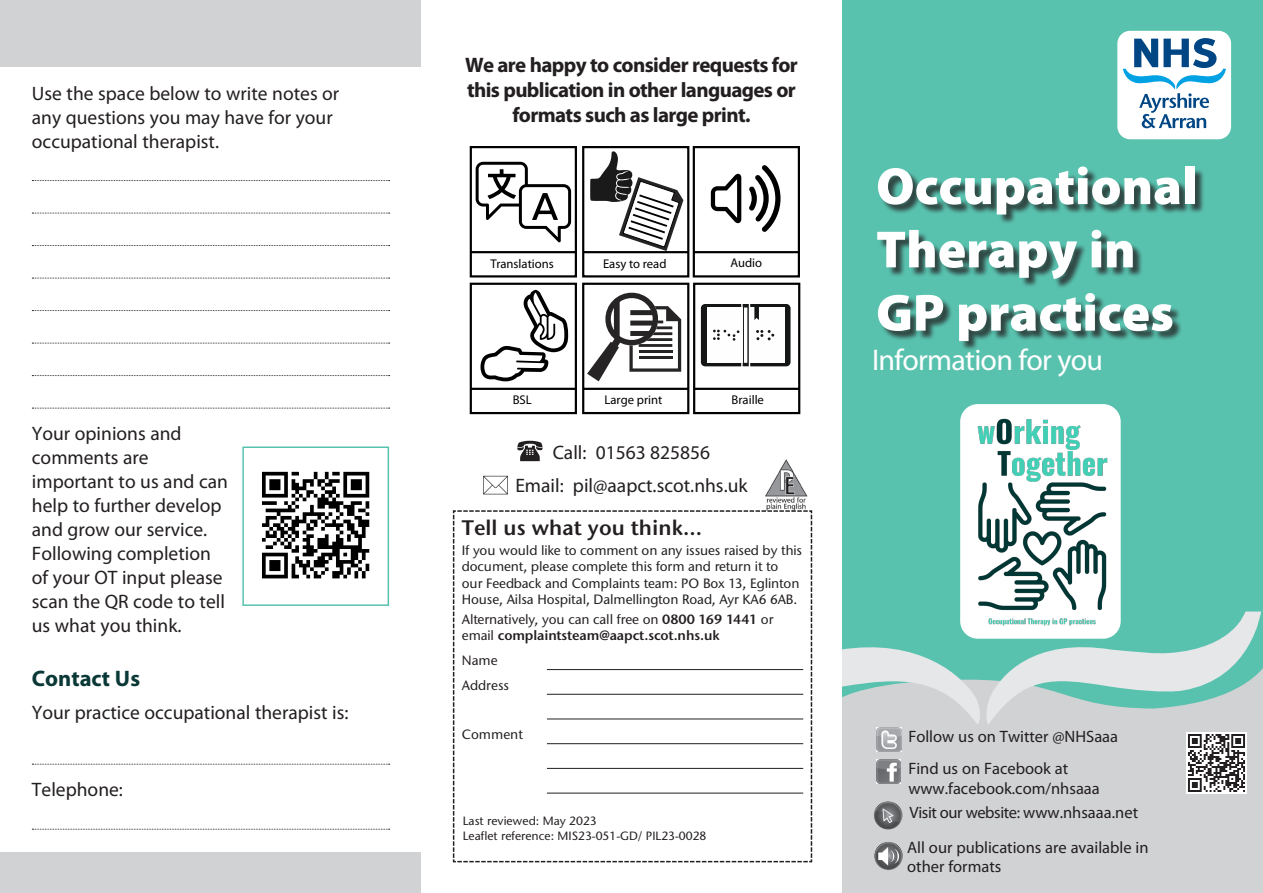
<style>
.page{position:relative;width:1263px;height:893px;background:#fff}
.page>*{position:absolute;margin:0;border:0;box-sizing:border-box;transform-origin:0 0}
.t1{font:900 52.8px/63.3px "Myriad Pro";color:#fff}
.body{font:30px "Myriad Pro";letter-spacing:-.025em;color:#fff}
.subheading{font:700 22.5px "Myriad Pro";color:#093836}
.body-2{font:700 21px/25.2px "Myriad Pro";letter-spacing:-.03em;color:#231f20;text-align:center}
.t2{font:600 21px "Stone Sans ITC Std";color:#231f20}
.body-3{font:19.5px/24px "Myriad Pro";color:#231f20}
.body-4{font:16.5px/19.8px "Myriad Pro";color:#231f20}
.body-5{font:16.5px "Myriad Pro";letter-spacing:-.025em;color:#231f20}
.t3{font:500 13.5px/16.2px "Stone Sans ITC Std";letter-spacing:-.01em;color:#231f20}
.t4{font:600 13.5px/16.2px "Stone Sans ITC Std";letter-spacing:-.01em;color:#231f20}
.t5{font:12.6px "Myriad Pro";color:#000}
.t6{font:500 12px "Stone Sans ITC Std";color:#231f20}
.s1{font-weight:500}
</style>
<div class="page">
<div style="left:842px;top:0;width:421px;height:893px;background:#59c2af"></div>
<div style="left:0;top:853px;width:428px;height:40px;background:#d1d2d4"></div>
<div style="left:0;top:0;width:427px;height:67px;background:#d1d2d4"></div>
<div style="left:842px;top:668px;width:421px;height:225px;background:#d1d2d4"></div>
<div style="left:421px;top:0;width:421px;height:893px;background:#fff"></div>
<img style="left:874px;top:842px;width:29px;height:28px;border-radius:14px">
<img style="left:765px;top:459px;width:42px;height:50px">
<svg style="left:842px;top:611px;width:419px;height:255px"></svg>
<svg style="left:452px;top:509px;width:361px;height:354px"></svg>
<div style="left:470px;top:146px;width:107px;height:131px;border:2px solid #000"></div>
<hr style="left:471px;top:251px;width:105px;height:2px;background:#000">
<div style="left:582px;top:146px;width:107px;height:131px;border:2px solid #000"></div>
<hr style="left:583px;top:251px;width:105px;height:2px;background:#000">
<div style="left:693px;top:146px;width:107px;height:131px;border:2px solid #000"></div>
<hr style="left:693px;top:251px;width:106px;height:2px;background:#000">
<div style="left:470px;top:283px;width:107px;height:131px;border:2px solid #000"></div>
<hr style="left:471px;top:388px;width:105px;height:2px;background:#000">
<div style="left:582px;top:283px;width:107px;height:131px;border:2px solid #000"></div>
<hr style="left:583px;top:388px;width:105px;height:2px;background:#000">
<div style="left:693px;top:283px;width:107px;height:131px;border:2px solid #000"></div>
<hr style="left:694px;top:388px;width:105px;height:2px;background:#000">
<svg style="left:480px;top:290px;width:88px;height:91px"></svg>
<svg style="left:701px;top:304px;width:89px;height:62px"></svg>
<svg style="left:476px;top:162px;width:95px;height:80px"></svg>
<svg style="left:587px;top:292px;width:94px;height:89px"></svg>
<svg style="left:711px;top:174px;width:30px;height:49px"></svg>
<svg style="left:749px;top:165px;width:31px;height:67px"></svg>
<svg style="left:590px;top:151px;width:93px;height:100px"></svg>
<svg style="left:483px;top:476px;width:25px;height:18px"></svg>
<svg style="left:517px;top:441px;width:25px;height:20px"></svg>
<div style="left:879px;top:169px;width:325px;height:182px;background:#231f20;opacity:.75"></div>
<img style="left:960px;top:404px;width:161px;height:235px">
<div style="left:1117px;top:31px;width:114px;height:108px;background:#fff;border-radius:13px"></div>
<svg style="left:1123px;top:38px;width:103px;height:90px"></svg>
<svg style="left:32px;top:180px;width:358px;height:1px"></svg>
<svg style="left:32px;top:213px;width:358px;height:1px"></svg>
<svg style="left:32px;top:245px;width:358px;height:1px"></svg>
<svg style="left:32px;top:278px;width:358px;height:1px"></svg>
<svg style="left:32px;top:310px;width:358px;height:1px"></svg>
<svg style="left:32px;top:343px;width:358px;height:1px"></svg>
<svg style="left:32px;top:375px;width:358px;height:1px"></svg>
<svg style="left:32px;top:408px;width:358px;height:1px"></svg>
<svg style="left:32px;top:764px;width:358px;height:1px"></svg>
<svg style="left:32px;top:829px;width:358px;height:1px"></svg>
<img style="left:262px;top:471px;width:108px;height:108px">
<div style="left:242px;top:446px;width:147px;height:160px;border:2px solid #59c2af"></div>
<p class="body-3" style="left:32px;top:81px;width:309px">Use the space below to write notes or any questions you may have for your occupational therapist.</p>
<p class="body-3" style="left:32px;top:421px;width:198px">Your opinions and comments are important to us and can help to further develop and grow our service.<br>Following completion of your OT input please scan the QR code to tell us what you think.</p>
<p class="subheading" style="left:32px;top:664px;width:110px">Contact Us</p>
<p class="body-3" style="left:32px;top:700px;width:318px">Your practice occupational therapist is:</p>
<p class="body-3" style="left:32px;top:777px;width:93px">Telephone:</p>
<p class="body-2" style="left:465px;top:52px;width:334px">We are happy to consider requests for this publication in other languages or formats such as large print.</p>
<p class="t5" style="left:491px;top:256px;width:65px">Translations</p>
<p class="t5" style="left:603px;top:256px;width:65px">Easy to read</p>
<p class="t5" style="left:730px;top:255px;width:33px">Audio</p>
<p class="t5" style="left:513px;top:392px;width:21px">BSL</p>
<p class="t5" style="left:604px;top:392px;width:59px">Large print</p>
<p class="t5" style="left:732px;top:392px;width:34px">Braille</p>
<p class="body-3" style="left:553px;top:440px;width:159px">Call: 01563 825856</p>
<p class="body-3" style="left:515px;top:473px;width:234px">Email: pil@aapct.scot.nhs.uk</p>
<p class="t2" style="left:462px;top:514px;width:242px">Tell us what you think...</p>
<p class="t3" style="left:462px;top:542px;width:342px">If you would like to comment on any issues raised by this document, please complete this form and return it to our Feedback and Complaints team: PO Box 13, Eglinton House, Ailsa Hospital, Dalmellington Road, Ayr KA6 6AB.</p>
<p class="t4" style="left:462px;top:611px;width:313px"><span class="s1">Alternatively, you can call free on</span> 0800 169 1441 <span class="s1">or email</span> complaintsteam@aapct.scot.nhs.uk</p>
<p class="t3" style="left:462px;top:652px;width:37px">Name</p>
<p class="t3" style="left:462px;top:677px;width:49px">Address</p>
<p class="t3" style="left:462px;top:726px;width:63px">Comment</p>
<p class="t6" style="left:463px;top:813px;width:135px">Last reviewed: May 2023</p>
<p class="t6" style="left:463px;top:828px;width:245px">Leaflet reference: MIS23-051-GD/ PIL23-0028</p>
<p class="t1" style="left:876px;top:153px;width:323px">Occupational<br>Therapy in<br>GP practices</p>
<p class="body" style="left:872px;top:342px;width:233px">Information for you</p>
<p class="body-4" style="left:908px;top:726px;width:211px">Follow us on Twitter @NHSaaa</p>
<p class="body-4" style="left:908px;top:759px;width:193px">Find us on Facebook at www.facebook.com/nhsaaa</p>
<p class="body-5" style="left:910px;top:802px;width:230px">Visit our website: www.nhsaaa.net</p>
<p class="body-4" style="left:907px;top:837px;width:243px">All our publications are available in other formats</p>
</div>
